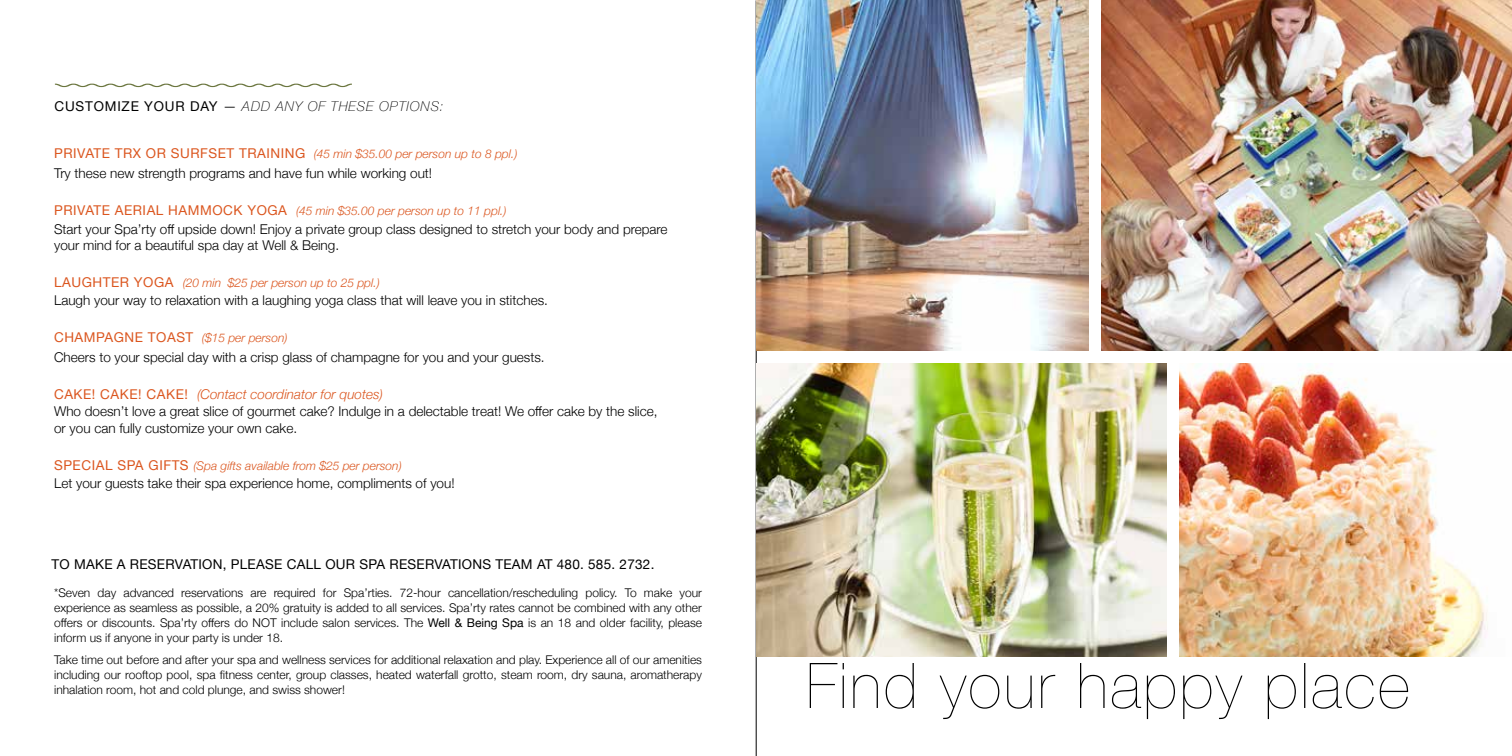
<style>
.page{position:relative;width:1512px;height:756px;background:#fff}
.page>*{position:absolute;margin:0;border:0;box-sizing:border-box;transform-origin:0 0}
.t1{font:300 13.5px/16.2px "Helvetica Neue";color:#000}
.t2{font:13.5px "Helvetica Neue";letter-spacing:.02em;color:#000}
.t3{font:13.5px "Helvetica Neue";letter-spacing:.04em;color:#db561f}
.t4{font:italic 100 13.5px "Helvetica Neue";letter-spacing:.06em;color:#000}
.t5{font:300 12px/15px "Helvetica Neue";color:#000;text-align:justify}
.t6{font:italic 300 12px "Helvetica Neue";color:#db561f}
.s1{font-weight:400;font-style:normal}
.s2{font-weight:300;font-style:normal}
.s3{font-weight:400;font-style:normal;font-size:13.5px}
.s4{font-weight:400;color:#db561f}
.s5{font-style:italic;color:#db561f}
.s6{font-weight:400}
</style>
<div class="page">
<svg style="left:55px;top:84px;width:297px;height:3px"></svg>
<hr style="left:756px;top:0;width:1px;height:756px;background:#000">
<img style="left:1101px;top:0;width:411px;height:351px">
<img style="left:756px;top:363px;width:410px;height:294px">
<img style="left:1179px;top:363px;width:309px;height:294px">
<img style="left:756px;top:0;width:333px;height:351px">
<svg style="left:810px;top:663px;width:598px;height:56px"></svg>
<p class="t2" style="left:54px;top:96px;width:31px">CUSTOMI</p>
<p class="t4" style="left:122px;top:96px;width:324px"><span class="s1">ZE YO UR DAY</span> <span class="s2">—</span> ADD ANY OF THESE OPTIONS:</p>
<p class="t3" style="left:54px;top:144px;width:41px">PRIVATE</p>
<p class="t3" style="left:115px;top:144px;width:86px">TRX OR SURFSET</p>
<p class="t3" style="left:239px;top:144px;width:17px">TRAININ</p>
<p class="t6" style="left:295px;top:145px;width:224px"><span class="s3">G</span> (45 min $35.00 per person up to 8 ppl.)</p>
<p class="t1" style="left:54px;top:164px;width:380px">Try these new strength programs and have fun while working out!</p>
<p class="t3" style="left:54px;top:200px;width:41px">PRIVATE</p>
<p class="t3" style="left:115px;top:200px;width:18px">AERIAL</p>
<p class="t3" style="left:168px;top:200px;width:23px">HAMMOC</p>
<p class="t6" style="left:234px;top:201px;width:275px"><span class="s3">K YO GA</span> (45 min $35.00 per person up to 11 ppl.)</p>
<p class="t1" style="left:54px;top:220px;width:615px">Start your Spa’rty off upside down! Enjoy a private group class designed to stretch your body and prepare your mind for a beautiful spa day at Well &amp; Being.</p>
<p class="t3" style="left:54px;top:273px;width:49px">LAUGHTER</p>
<p class="t6" style="left:134px;top:274px;width:247px"><span class="s3">YO GA</span> (20 min $25 per person up to 25 ppl.)</p>
<p class="t1" style="left:54px;top:291px;width:495px">Laugh your way to relaxation with a laughing yoga class that will leave you in stitches.</p>
<p class="t3" style="left:54px;top:328px;width:21px">CHAMPA</p>
<p class="t3" style="left:114px;top:328px;width:53px">GNE TOAST</p>
<p class="t6" style="left:202px;top:329px;width:87px">($15 per person)</p>
<p class="t1" style="left:54px;top:348px;width:492px">Cheers to your special day with a crisp glass of champagne for you and your guests.</p>
<p class="t1" style="left:54px;top:384px;width:605px;line-height:17.7px"><span class="s4">CAKE! CAKE! CAKE!</span> <span class="s5">(Contact coordinator for quotes)<br></span>Who doesn’t love a great slice of gourmet cake? Indulge in a delectable treat! We offer cake by the slice,</p>
<p class="t1" style="left:54px;top:419px;width:245px">or you can fully customize your own cake.</p>
<p class="t6" style="left:54px;top:456px;width:349px"><span class="s3">SPECIAL SPA GIFTS</span> (Spa gifts available from $25 per person)</p>
<p class="t1" style="left:54px;top:474px;width:402px">Let your guests take their spa experience home, compliments of you!</p>
<p class="t2" style="left:51px;top:554px;width:98px">TO MAKE A RESER</p>
<p class="t2" style="left:175px;top:554px;width:17px">VATION</p>
<p class="t2" style="left:223px;top:554px;width:27px">, PLEASE</p>
<p class="t2" style="left:287px;top:554px;width:20px">CALL</p>
<p class="t2" style="left:325px;top:554px;width:84px">OUR SPA RESER</p>
<p class="t2" style="left:434px;top:554px;width:17px">VATIONS</p>
<p class="t2" style="left:495px;top:554px;width:19px">TEAM</p>
<p class="t2" style="left:537px;top:554px;width:119px">AT 480. 585. 2732.</p>
<p class="t5" style="left:54px;top:584px;width:649px">*Seven day advanced reservations are required for Spa’rties. 72-hour cancellation/rescheduling policy. To make your experience as seamless as possible, a 20% gratuity is added to all services. Spa’rty rates cannot be combined with any other offers or discounts. Spa’rty offers do NOT include salon services. The <span class="s6">WELL &amp; BEING SPA</span> is an 18 and older facility, please inform us if anyone in your party is under 18.</p>
<p class="t5" style="left:54px;top:652px;width:649px">Take time out before and after your spa and wellness services for additional relaxation and play. Experience all of our amenities including our rooftop pool, spa fitness center, group classes, heated waterfall grotto, steam room, dry sauna, aromatherapy inhalation room, hot and cold plunge, and swiss shower!</p>
</div>
